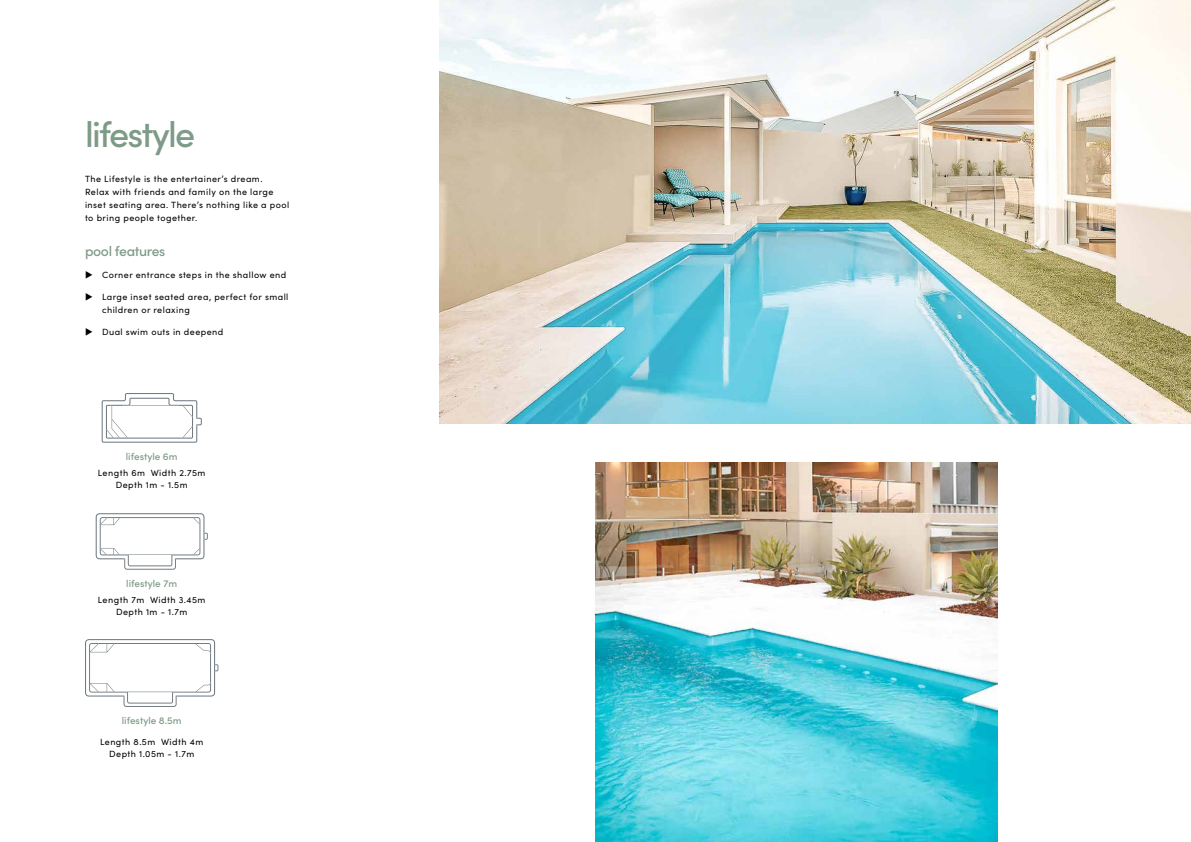
<style>
.page{position:relative;width:1191px;height:842px;background:#fff}
.page>*{position:absolute;margin:0;border:0;box-sizing:border-box;transform-origin:0 0}
.t1{font:500 36px "Sofia Pro";letter-spacing:-.05em;color:#7e9b88}
.t2{font:500 14px "Sofia Pro";letter-spacing:-.025em;color:#7e9b88}
.t3{font:500 10px "Sofia Pro";color:#7e9b88}
.t4{font:9px/13px "Sofia Pro";letter-spacing:.05em;color:#000;text-align:center}
</style>
<div class="page">
<img style="left:439px;top:0;width:752px;height:423px">
<img style="left:595px;top:462px;width:402px;height:380px">
<svg style="left:102px;top:393px;width:100px;height:50px"></svg>
<svg style="left:85px;top:639px;width:133px;height:68px"></svg>
<svg style="left:96px;top:513px;width:112px;height:57px"></svg>
<h1 class="t1" style="left:85px;top:108px;width:112px">lifestyle</h1>
<p class="t4" style="left:85px;top:172px;width:206px;text-align:left">The Lifestyle is the entertainer’s dream.<br>Relax with friends and family on the large inset seating area. There’s nothing like a pool to bring people together.</p>
<h2 class="t2" style="left:85px;top:241px;width:82px">pool features</h2>
<p class="t4" style="left:85px;top:268px;width:203px">◆ Corner entrance steps in the shallow end</p>
<p class="t4" style="left:102px;top:290px;width:188px;text-align:left;text-indent:-17px">◆ Large inset seated area, perfect for small children or relaxing</p>
<p class="t4" style="left:85px;top:325px;width:140px">◆ Dual swim outs in deepend</p>
<p class="t3" style="left:126px;top:449px;width:53px">lifestyle 6m</p>
<p class="t4" style="left:98px;top:466px;width:109px;line-height:12px">Length 6m Width 2.75m<br>Depth 1m - 1.5m</p>
<p class="t3" style="left:126px;top:576px;width:52px">lifestyle 7m</p>
<p class="t4" style="left:98px;top:593px;width:109px;line-height:12px">Length 7m Width 3.45m<br>Depth 1m - 1.7m</p>
<p class="t3" style="left:122px;top:713px;width:61px">lifestyle 8.5m</p>
<p class="t4" style="left:100px;top:735px;width:105px;line-height:12px">Length 8.5m Width 4m<br>Depth 1.05m - 1.7m</p>
</div>
